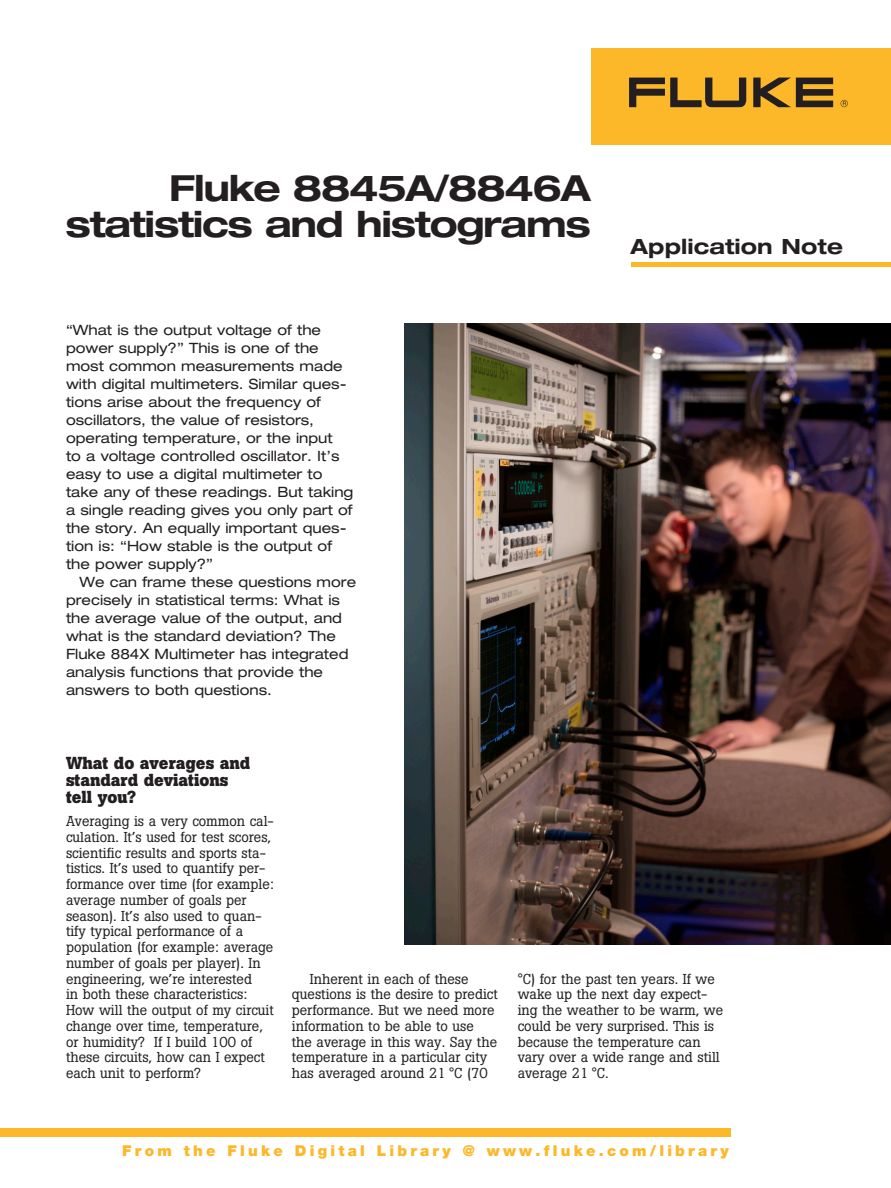
<style>
.page{position:relative;width:891px;height:1188px;background:#fff}
.page>*{position:absolute;margin:0;border:0;box-sizing:border-box;transform-origin:0 0}
.t1{font:700 expanded 36px/36px "Helvetica Neue";letter-spacing:-.035em;color:#231f20;text-align:right}
.t2{font:700 expanded 21px "Helvetica Neue";letter-spacing:.005em;color:#231f20}
.t3{font:700 17.25px/17.2px "Boton";color:#231f20}
.t4{font:900 15px "Helvetica Neue";letter-spacing:.215em;color:#fcb828}
.t5{font:14.25px/15.8px "Boton";color:#231f20}
.t6{font:expanded 14.25px/18px "Helvetica Neue";color:#231f20}
</style>
<div class="page">
<div style="left:592px;top:48px;width:299px;height:96px;background:#fcb828"></div>
<svg style="left:753px;top:78px;width:80px;height:29px"></svg>
<svg style="left:629px;top:78px;width:117px;height:29px"></svg>
<svg style="left:841px;top:100px;width:7px;height:7px"></svg>
<div style="left:0;top:1128px;width:730px;height:8px;background:#fcb828"></div>
<hr style="left:631px;top:263px;width:260px;height:4px;background:#fcb828">
<img style="left:405px;top:324px;width:486px;height:621px">
<h1 class="t1" style="left:66px;top:169px;width:527px">Fluke 8845A/8846A statistics and histograms</h1>
<p class="t6" style="left:66px;top:321px;width:289px">“What is the output voltage of the power supply?” This is one of the most common measurements made with digital multimeters. Similar ques&shy;tions arise about the frequency of oscillators, the value of resistors, operating temperature, or the input<br>to a voltage controlled oscillator. It’s easy to use a digital multimeter to take any of these readings. But taking a single reading gives you only part of the story. An equally important ques&shy;tion is: “How stable is the output of the power supply?”</p>
<p class="t6" style="left:66px;top:573px;width:292px;text-indent:13px">We can frame these questions more precisely in statistical terms: What is the average value of the output, and what is the standard deviation? The Fluke 884X Multimeter has integrated analysis functions that provide the answers to both questions.</p>
<h2 class="t2" style="left:631px;top:233px;width:214px">Application Note</h2>
<p class="t3" style="left:66px;top:754px;width:186px">What do averages and standard deviations tell you?</p>
<p class="t5" style="left:66px;top:813px;width:210px">Averaging is a very common cal&shy;culation. It’s used for test scores, scientific results and sports sta&shy;tistics. It’s used to quantify per&shy;formance over time (for example: average number of goals per season). It’s also used to quan&shy;tify typical performance of a population (for example: average number of goals per player). In engineering, we’re interested<br>in both these characteristics:<br>How will the output of my circuit change over time, temperature, or humidity? If I build 100 of these circuits, how can I expect each unit to perform?</p>
<p class="t5" style="left:292px;top:971px;width:208px;text-indent:18px">Inherent in each of these questions is the desire to predict performance. But we need more information to be able to use<br>the average in this way. Say the temperature in a particular city has averaged around 21 °C (70</p>
<p class="t5" style="left:518px;top:971px;width:207px">°C) for the past ten years. If we wake up the next day expect&shy;ing the weather to be warm, we could be very surprised. This is because the temperature can vary over a wide range and still average 21 °C.</p>
<p class="t4" style="left:122px;top:1142px;width:608px">From the Fluke Digital Library @ www.fluke.com/library</p>
</div>
